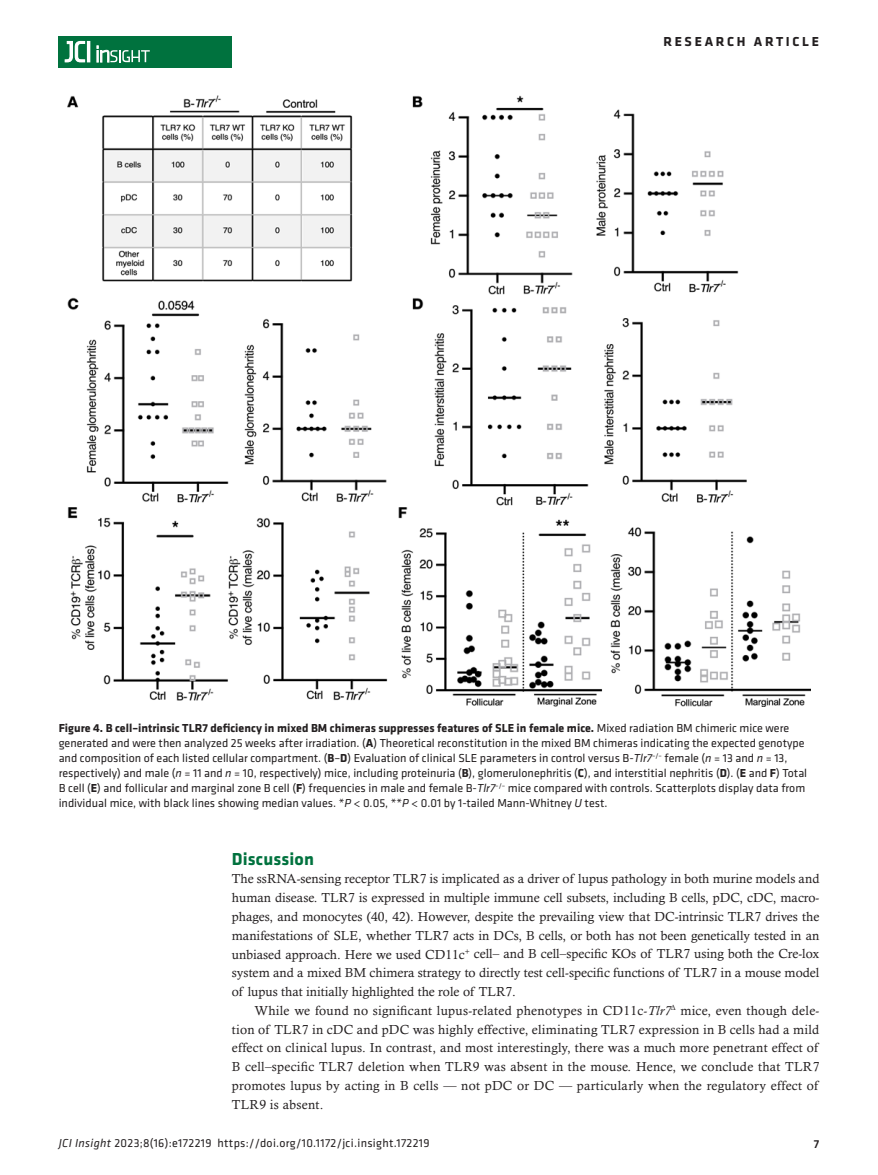
<style>
.page{position:relative;width:878px;height:1175px;background:#fff}
.page>*{position:absolute;margin:0;border:0;box-sizing:border-box;transform-origin:0 0}
.t1{font:700 18px "Klavika";letter-spacing:.01em;color:#00723e}
.t2{font:700 13.5px "Klavika Basic";letter-spacing:.2em;color:#231f20}
.t3{font:13.2px/18.8px "Calisto MT Std";color:#231f20;text-align:justify}
.t4{font:12px/15px "Klavika Basic";color:#231f20}
.t5{font:12px "Klavika Basic";letter-spacing:.025em;color:#231f20}
.t6{font:500 12px "Klavika Basic";color:#231f20}
.s1{font-weight:700}
.s2{font-style:italic}
</style>
<div class="page">
<div style="left:59px;top:36px;width:173px;height:31px;background:#00723e"></div>
<hr style="left:87px;top:41px;width:3px;height:21px;background:#fff">
<svg style="left:64px;top:41px;width:21px;height:22px"></svg>
<svg style="left:97px;top:46px;width:53px;height:16px"></svg>
<img style="left:67px;top:96px;width:743px;height:610px">
<p class="t2" style="left:663px;top:32px;width:157px">RESEARCH ARTICLE</p>
<p class="t4" style="left:59px;top:720px;width:750px"><span class="s1">Figure 4. B cell–intrinsic TLR7 deficiency in mixed BM chimeras suppresses features of SLE in female mice.</span> Mixed radiation BM chimeric mice were generated and were then analyzed 25 weeks after irradiation. (<span class="s1">A</span>) Theoretical reconstitution in the mixed BM chimeras indicating the expected genotype and composition of each listed cellular compartment. (<span class="s1">B</span>–<span class="s1">D</span>) Evaluation of clinical SLE parameters in control versus B-<span class="s2">Tlr7</span><sup>–/–</sup> female (<span class="s2">n</span> = 13 and <span class="s2">n</span> = 13, respectively) and male (<span class="s2">n</span> = 11 and <span class="s2">n</span> = 10, respectively) mice, including proteinuria (<span class="s1">B</span>), glomerulonephritis (<span class="s1">C</span>), and interstitial nephritis (<span class="s1">D</span>). (<span class="s1">E</span> and <span class="s1">F</span>) Total B cell (<span class="s1">E</span>) and follicular and marginal zone B cell (<span class="s1">F</span>) frequencies in male and female B-<span class="s2">Tlr7</span><sup>–/–</sup> mice compared with controls. Scatterplots display data from individual mice, with black lines showing median values. *<span class="s2">P</span> &lt; 0.05, **<span class="s2">P</span> &lt; 0.01 by 1-tailed Mann-Whitney <span class="s2">U</span> test.</p>
<h1 class="t1" style="left:232px;top:845px;width:84px">Discussion</h1>
<p class="t3" style="left:232px;top:869px;width:589px">The ssRNA-sensing receptor TLR7 is implicated as a driver of lupus pathology in both murine models and human disease. TLR7 is expressed in multiple immune cell subsets, including B cells, pDC, cDC, macro&shy;phages, and monocytes (40, 42). However, despite the prevailing view that DC-intrinsic TLR7 drives the manifestations of SLE, whether TLR7 acts in DCs, B cells, or both has not been genetically tested in an unbiased approach. Here we used CD11c<sup>+</sup> cell– and B cell–specific KOs of TLR7 using both the Cre-lox system and a mixed BM chimera strategy to directly test cell-specific functions of TLR7 in a mouse model of lupus that initially highlighted the role of TLR7.</p>
<p class="t3" style="left:232px;top:1001px;width:589px;text-indent:23px">While we found no significant lupus-related phenotypes in CD11c<span class="s2">-Tlr7</span><sup>Δ</sup> mice, even though dele&shy;tion of TLR7 in cDC and pDC was highly effective, eliminating TLR7 expression in B cells had a mild effect on clinical lupus. In contrast, and most interestingly, there was a much more penetrant effect of B cell–specific TLR7 deletion when TLR9 was absent in the mouse. Hence, we conclude that TLR7 promotes lupus by acting in B cells — not pDC or DC — particularly when the regulatory effect of TLR9 is absent.</p>
<p class="t5" style="left:59px;top:1135px;width:372px"><span class="s2">JCI Insight</span> 2023;8(16):e172219 https://doi.org/10.1172/jci.insight.172219</p>
<p class="t6" style="left:813px;top:1135px;width:7px">7</p>
</div>
